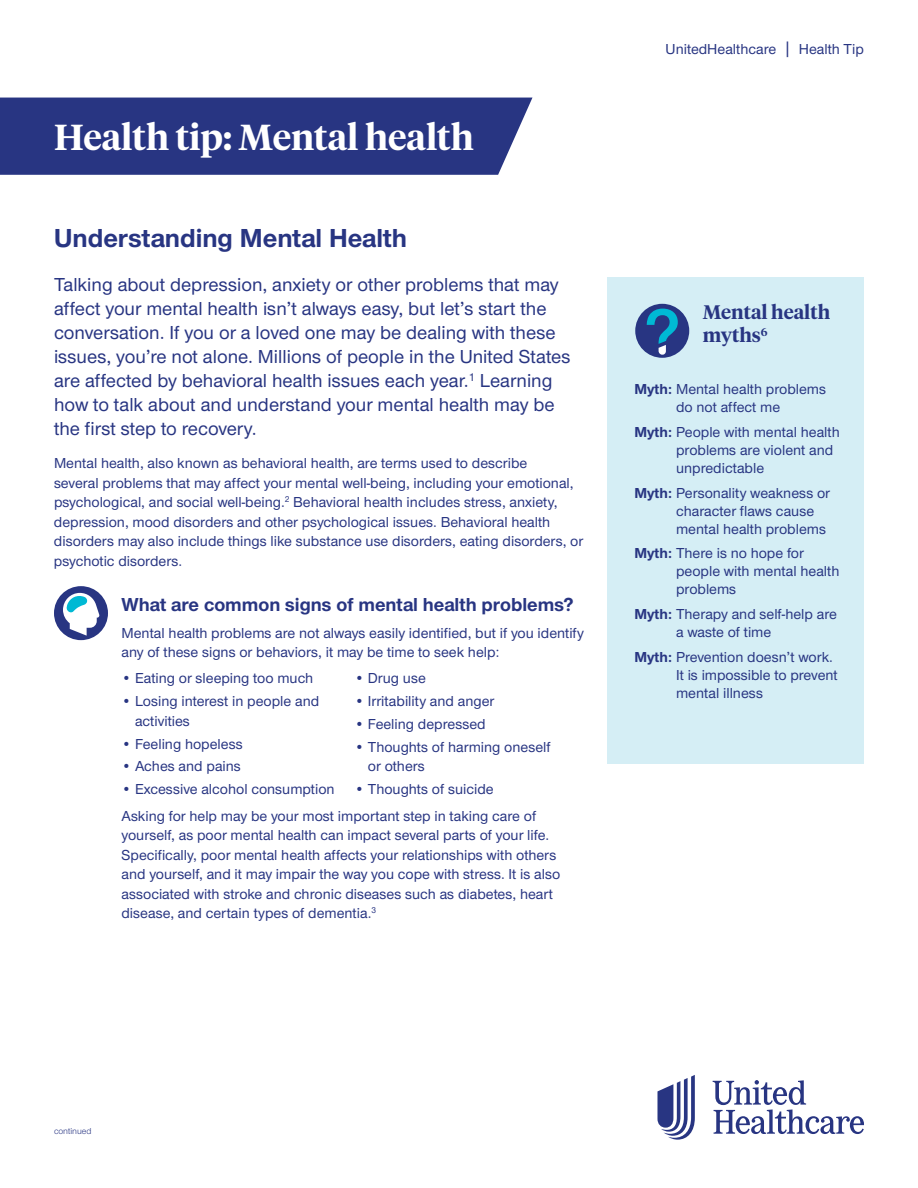
<style>
.page{position:relative;width:918px;height:1188px;background:#fff}
.page>*{position:absolute;margin:0;border:0;box-sizing:border-box;transform-origin:0 0}
.t1{font:600 36px "UHC Serif Headline";color:#fff}
.t2{font:700 27px "UHC Sans";color:#283582}
.t3{font:500 19.5px/24px "UHC Sans";color:#283582}
.t4{font:700 19.5px "UHC Sans";color:#283582}
.t5{font:600 19.5px/23.4px "UHC Serif Headline";color:#283582}
.t6{font:500 15px/19.5px "UHC Sans";color:#283582}
.t7{font:9px "UHC Sans";color:#283582}
.s1{font-size:18.75px}
.s2{font-weight:700}
</style>
<div class="page">
<svg style="left:657px;top:1075px;width:38px;height:65px"></svg>
<svg style="left:713px;top:1080px;width:151px;height:54px"></svg>
<div style="left:608px;top:277px;width:256px;height:486px;background:#d5eef5"></div>
<div style="left:0;top:98px;width:533px;height:77px;background:#283582"></div>
<div style="left:54px;top:586px;width:54px;height:54px;background:#283582;border-radius:50%"></div>
<svg style="left:63px;top:593px;width:37px;height:43px"></svg>
<div style="left:635px;top:304px;width:54px;height:54px;background:#283582;border-radius:50%"></div>
<svg style="left:647px;top:309px;width:31px;height:46px"></svg>
<h1 class="t1" style="left:54px;top:113px;width:421px">Health tip: Mental health</h1>
<h2 class="t2" style="left:54px;top:220px;width:355px">Understanding Mental Health</h2>
<p class="t3" style="left:54px;top:272px;width:518px">Talking about depression, anxiety or other problems that may affect your mental health isn’t always easy, but let’s start the conversation. If you or a loved one may be dealing with these issues, you’re not alone. Millions of people in the United States are affected by behavioral health issues each year.<sup>1</sup> Learning how to talk about and understand your mental health may be the first step to recovery.</p>
<p class="t6" style="left:54px;top:453px;width:531px">Mental health, also known as behavioral health, are terms used to describe<br>several problems that may affect your mental well-being, including your emotional, psychological, and social well-being.<sup>2</sup> Behavioral health includes stress, anxiety, depression, mood disorders and other psychological issues. Behavioral health disorders may also include things like substance use disorders, eating disorders, or psychotic disorders.</p>
<h3 class="t4" style="left:122px;top:592px;width:454px">What are common signs of mental health problems?</h3>
<p class="t6" style="left:122px;top:622px;width:464px">Mental health problems are not always easily identified, but if you identify any of these signs or behaviors, it may be time to seek help:</p>
<p class="t6" style="left:122px;top:668px;width:193px">• Eating or sleeping too much</p>
<p class="t6" style="left:354px;top:668px;width:73px">• Drug use</p>
<p class="t6" style="left:135px;top:691px;width:186px;text-indent:-14px">• Losing interest in people and activities</p>
<p class="t6" style="left:354px;top:691px;width:141px">• Irritability and anger</p>
<p class="t6" style="left:354px;top:714px;width:133px">• Feeling depressed</p>
<p class="t6" style="left:122px;top:733px;width:123px">• Feeling hopeless</p>
<p class="t6" style="left:354px;top:737px;width:198px">• Thoughts of harming oneself</p>
<p class="t6" style="left:122px;top:756px;width:121px">• Aches and pains</p>
<p class="t6" style="left:368px;top:756px;width:58px">or others</p>
<p class="t6" style="left:122px;top:779px;width:215px">• Excessive alcohol consumption</p>
<p class="t6" style="left:122px;top:776px;width:416px;line-height:26.2px;text-indent:233px">• Thoughts of suicide<br>Asking for help may be your most important step in taking care of</p>
<p class="t6" style="left:122px;top:825px;width:440px">yourself, as poor mental health can impact several parts of your life.<br>Specifically, poor mental health affects your relationships with others and yourself, and it may impair the way you cope with stress. It is also associated with stroke and chronic diseases such as diabetes, heart disease, and certain types of dementia.<sup>3</sup></p>
<p class="t6" style="left:666px;top:39px;width:200px">UnitedHealthcare <span class="s1">|</span> Health Tip</p>
<h3 class="t5" style="left:703px;top:300px;width:129px">Mental health myths<sup>6</sup></h3>
<p class="t6" style="left:634px;top:380px;width:193px;line-height:18px;text-align:center"><span class="s2">Myth:</span> Mental health problems do not affect me</p>
<p class="t6" style="left:676px;top:422px;width:165px;line-height:18px;text-indent:-42px"><span class="s2">Myth:</span> People with mental health problems are violent and unpredictable</p>
<p class="t6" style="left:676px;top:483px;width:156px;line-height:18px;text-indent:-42px"><span class="s2">Myth:</span> Personality weakness or character flaws cause mental health problems</p>
<p class="t6" style="left:676px;top:544px;width:165px;line-height:18px;text-indent:-42px"><span class="s2">Myth:</span> There is no hope for people with mental health problems</p>
<p class="t6" style="left:676px;top:605px;width:162px;line-height:18px;text-indent:-42px"><span class="s2">Myth:</span> Therapy and self-help are a waste of time</p>
<p class="t6" style="left:676px;top:647px;width:163px;line-height:18px;text-indent:-42px"><span class="s2">Myth:</span> Prevention doesn’t work.<br>It is impossible to prevent mental illness</p>
<p class="t7" style="left:54px;top:1125px;width:39px">continued</p>
</div>
